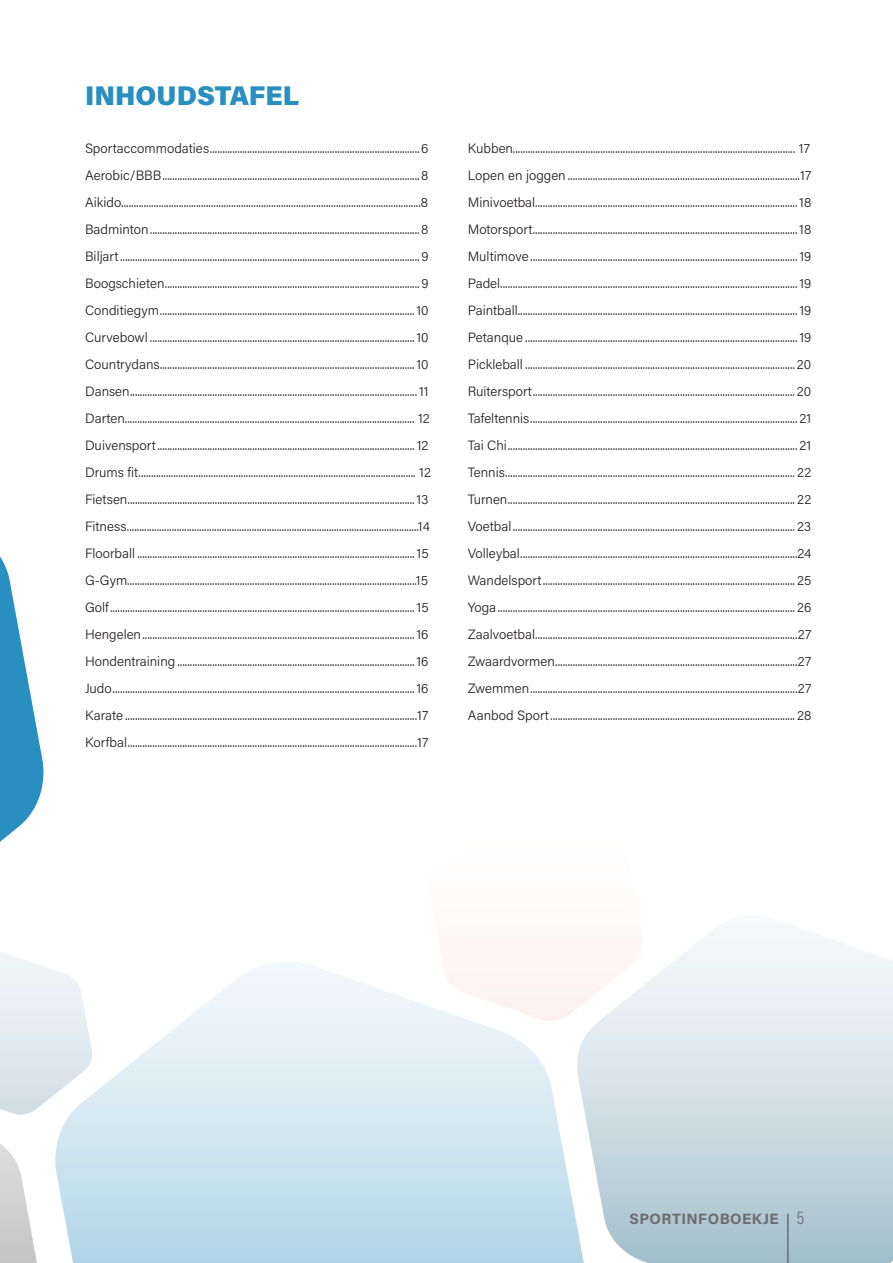
<style>
.page{position:relative;width:893px;height:1263px;background:#fff}
.page>*{position:absolute;margin:0;border:0;box-sizing:border-box;transform-origin:0 0}
.t1{font:900 27px "Acumin Pro";color:#298ec0}
.t2{font:700 15px "Acumin Pro";letter-spacing:.03em;color:#6c6d70}
.t3{font:300 13.5px/27px "Acumin Pro";color:#231f20}
.s1{font-family:"Acumin Pro Cond";font-weight:300;font-size:18px}
</style>
<div class="page">
<svg style="left:94px;top:935px;width:799px;height:328px"></svg>
<hr style="left:787px;top:1213px;width:2px;height:50px;background:#6c6d70">
<svg style="left:0;top:557px;width:94px;height:706px"></svg>
<h1 class="t1" style="left:85px;top:76px;width:216px">INHOUDSTAFEL</h1>
<p class="t3" style="left:85px;top:134px;width:347px">Sportaccommodaties....................................................................................6<br>Aerobic/BBB.......................................................................................................8<br>Aikido........................................................................................................................8<br>Badminton............................................................................................................8<br>Biljart........................................................................................................................9<br>Boogschieten......................................................................................................9<br>Conditiegym......................................................................................................10<br>Curvebowl ..........................................................................................................10<br>Countrydans......................................................................................................10<br>Dansen...................................................................................................................11<br>Darten.................................................................................................................... 12<br>Duivensport.......................................................................................................12<br>Drums fit............................................................................................................... 12<br>Fietsen...................................................................................................................13<br>Fitness.....................................................................................................................14<br>Floorball ...............................................................................................................15<br>G-Gym....................................................................................................................15<br>Golf..........................................................................................................................15<br>Hengelen.............................................................................................................16<br>Hondentraining ...............................................................................................16<br>Judo.........................................................................................................................16<br>Karate .....................................................................................................................17<br>Korfbal....................................................................................................................17</p>
<p class="t3" style="left:468px;top:134px;width:345px;text-align:justify">Kubben................................................................................................................. 17<br>Lopen en joggen .............................................................................................17<br>Minivoetbal.........................................................................................................18<br>Motorsport..........................................................................................................18<br>Multimove...........................................................................................................19<br>Padel.......................................................................................................................19<br>Paintball................................................................................................................19<br>Petanque .............................................................................................................19<br>Pickleball ............................................................................................................ 20<br>Ruitersport......................................................................................................... 20<br>Tafeltennis........................................................................................................... 21<br>Tai Chi.................................................................................................................... 21<br>Tennis.................................................................................................................... 22<br>Turnen................................................................................................................... 22<br>Voetbal................................................................................................................. 23<br>Volleybal...............................................................................................................24<br>Wandelsport..................................................................................................... 25<br>Yoga....................................................................................................................... 26<br>Zaalvoetbal.........................................................................................................27<br>Zwaardvormen.................................................................................................27<br>Zwemmen...........................................................................................................27<br>Aanbod Sport.................................................................................................. 28</p>
<p class="t2" style="left:630px;top:1208px;width:176px">SPORTINFOBOEKJE <span class="s1">5</span></p>
</div>
